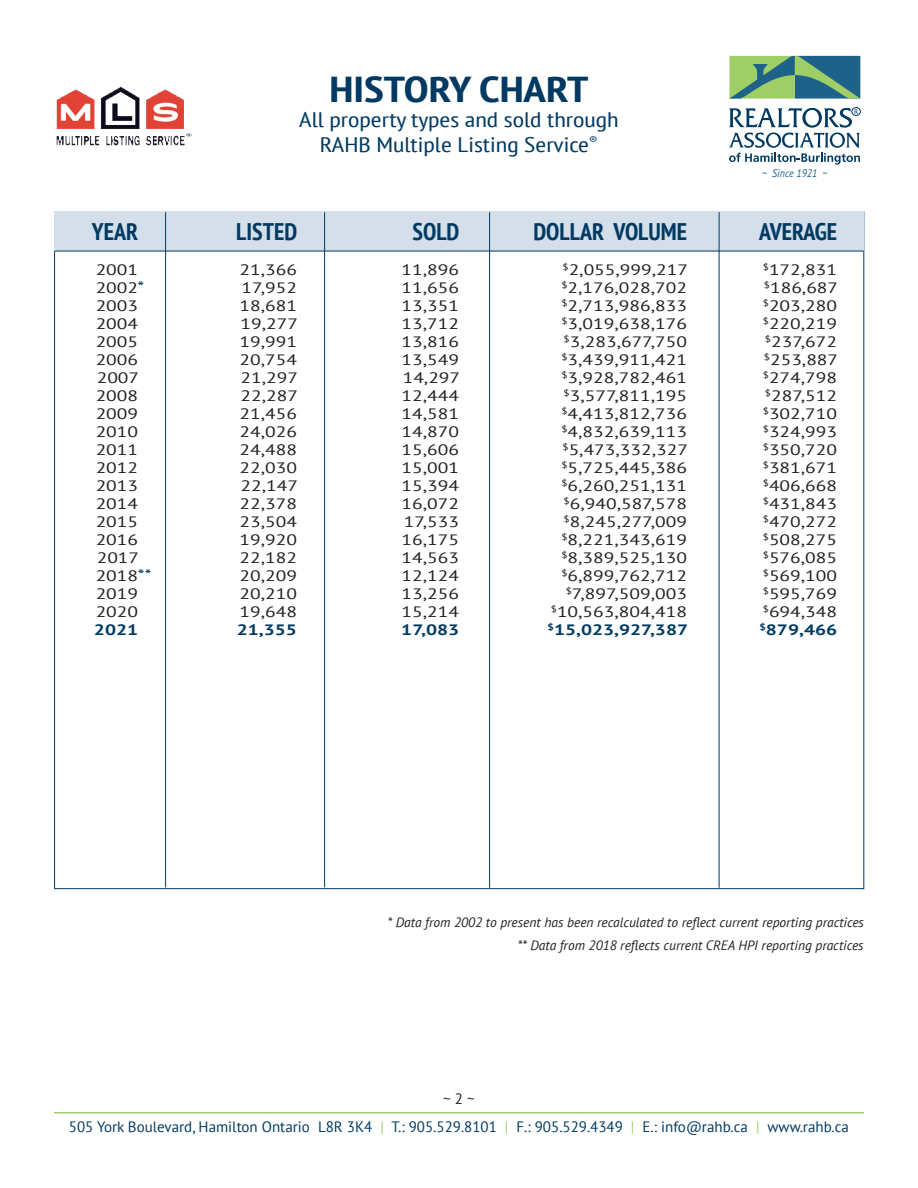
<style>
.page{position:relative;width:918px;height:1188px;background:#fff}
.page>*{position:absolute;margin:0;border:0;box-sizing:border-box;transform-origin:0 0}
.t1{font:700 condensed 36px "PT Sans";color:#003a62;scale:1.25 1}
.t2{font:700 condensed 24px "PT Sans";color:#003a62}
.t3{font:condensed 21px "PT Sans";color:#003a62;scale:1.25 1}
.t4{font:15px "PT Sans";color:#231f20;scale:1.3 1}
.t5{font:15px "PT Sans";color:#003a62}
.t6{font:700 15px "PT Sans";color:#003a62;scale:1.3 1}
.t7{font:15px "PT Sans";color:#231f20}
.t8{font:italic 13.5px "PT Sans";color:#231f20}
.t9{font:italic 11.1px "PT Sans";color:#1e628a;scale:.9 1}
.s1{color:#003a62}
.s2{color:#9fce66}
</style>
<div class="page">
<svg style="left:729px;top:56px;width:131px;height:43px;background:#5e977a"></svg>
<svg style="left:729px;top:108px;width:131px;height:57px"></svg>
<img style="left:56px;top:86px;width:136px;height:60px">
<hr style="left:54px;top:1112px;width:810px;height:2px;background:#9fce66">
<div style="left:55px;top:212px;width:809px;height:39px;background:#d4dfea"></div>
<hr style="left:719px;top:212px;width:1px;height:676px;background:#003a62">
<hr style="left:489px;top:212px;width:1px;height:676px;background:#003a62">
<hr style="left:324px;top:212px;width:1px;height:675px;background:#003a62">
<hr style="left:165px;top:212px;width:1px;height:675px;background:#003a62">
<hr style="left:55px;top:251px;width:809px;height:1px;background:#003a62">
<p class="t1" style="left:329px;top:65px;width:209px">HISTORY CHART</p>
<p class="t3" style="left:299px;top:106px;width:257px">All property types and sold through</p>
<p class="t3" style="left:320px;top:131px;width:224px">RAHB Multiple Listing Service<sup>®</sup></p>
<p class="t9" style="left:762px;top:166px;width:74px">~ Since 1921 ~</p>
<p class="t2" style="left:92px;top:215px;width:48px">YEAR</p>
<p class="t2" style="left:236px;top:215px;width:62px">LISTED</p>
<p class="t2" style="left:413px;top:215px;width:48px">SOLD</p>
<p class="t2" style="left:533px;top:215px;width:155px">DOLLAR VOLUME</p>
<p class="t2" style="left:759px;top:216px;width:80px">AVERAGE</p>
<p class="t4" style="left:96px;top:260px;width:34px">2001</p>
<p class="t4" style="left:96px;top:296px;width:34px">2003</p>
<p class="t4" style="left:96px;top:314px;width:34px">2004</p>
<p class="t4" style="left:96px;top:332px;width:34px">2005</p>
<p class="t4" style="left:96px;top:350px;width:34px">2006</p>
<p class="t4" style="left:97px;top:368px;width:34px">2007</p>
<p class="t4" style="left:96px;top:386px;width:34px">2008</p>
<p class="t4" style="left:96px;top:404px;width:34px">2009</p>
<p class="t4" style="left:96px;top:422px;width:34px">2010</p>
<p class="t4" style="left:96px;top:440px;width:34px">2011</p>
<p class="t4" style="left:96px;top:458px;width:34px">2012</p>
<p class="t4" style="left:96px;top:476px;width:34px">2013</p>
<p class="t4" style="left:96px;top:494px;width:34px">2014</p>
<p class="t4" style="left:96px;top:512px;width:34px">2015</p>
<p class="t4" style="left:96px;top:530px;width:34px">2016</p>
<p class="t4" style="left:97px;top:548px;width:34px">2017</p>
<p class="t4" style="left:96px;top:566px;width:45px">2018<span class="s1">**</span></p>
<p class="t4" style="left:96px;top:584px;width:34px">2019</p>
<p class="t4" style="left:96px;top:602px;width:34px">2020</p>
<p class="t6" style="left:94px;top:620px;width:36px">2021</p>
<p class="t4" style="left:96px;top:278px;width:39px">2002<span class="s1">*</span></p>
<p class="t4" style="left:239px;top:260px;width:46px">21,366</p>
<p class="t4" style="left:242px;top:278px;width:44px">17,952</p>
<p class="t4" style="left:239px;top:296px;width:46px">18,681</p>
<p class="t4" style="left:241px;top:314px;width:46px">19,277</p>
<p class="t4" style="left:239px;top:332px;width:46px">19,991</p>
<p class="t4" style="left:239px;top:350px;width:46px">20,754</p>
<p class="t4" style="left:241px;top:368px;width:46px">21,297</p>
<p class="t4" style="left:241px;top:386px;width:46px">22,287</p>
<p class="t4" style="left:239px;top:404px;width:46px">21,456</p>
<p class="t4" style="left:239px;top:422px;width:46px">24,026</p>
<p class="t4" style="left:239px;top:440px;width:46px">24,488</p>
<p class="t4" style="left:239px;top:458px;width:46px">22,030</p>
<p class="t4" style="left:241px;top:476px;width:46px">22,147</p>
<p class="t4" style="left:239px;top:494px;width:46px">22,378</p>
<p class="t4" style="left:239px;top:512px;width:46px">23,504</p>
<p class="t4" style="left:239px;top:530px;width:46px">19,920</p>
<p class="t4" style="left:239px;top:548px;width:46px">22,182</p>
<p class="t4" style="left:239px;top:566px;width:46px">20,209</p>
<p class="t4" style="left:239px;top:584px;width:46px">20,210</p>
<p class="t4" style="left:239px;top:602px;width:46px">19,648</p>
<p class="t6" style="left:237px;top:619px;width:48px">21,355</p>
<p class="t4" style="left:402px;top:260px;width:46px">11,896</p>
<p class="t4" style="left:402px;top:278px;width:46px">11,656</p>
<p class="t4" style="left:402px;top:296px;width:46px">13,351</p>
<p class="t4" style="left:402px;top:314px;width:46px">13,712</p>
<p class="t4" style="left:402px;top:332px;width:46px">13,816</p>
<p class="t4" style="left:402px;top:350px;width:46px">13,549</p>
<p class="t4" style="left:403px;top:368px;width:46px">14,297</p>
<p class="t4" style="left:402px;top:386px;width:46px">12,444</p>
<p class="t4" style="left:402px;top:404px;width:46px">14,581</p>
<p class="t4" style="left:402px;top:422px;width:46px">14,870</p>
<p class="t4" style="left:402px;top:440px;width:46px">15,606</p>
<p class="t4" style="left:402px;top:458px;width:46px">15,001</p>
<p class="t4" style="left:402px;top:476px;width:46px">15,394</p>
<p class="t4" style="left:402px;top:494px;width:46px">16,072</p>
<p class="t4" style="left:404px;top:512px;width:44px">17,533</p>
<p class="t4" style="left:402px;top:530px;width:46px">16,175</p>
<p class="t4" style="left:402px;top:548px;width:46px">14,563</p>
<p class="t4" style="left:402px;top:566px;width:46px">12,124</p>
<p class="t4" style="left:402px;top:584px;width:46px">13,256</p>
<p class="t4" style="left:402px;top:602px;width:46px">15,214</p>
<p class="t6" style="left:401px;top:619px;width:46px">17,083</p>
<p class="t4" style="left:562px;top:260px;width:98px"><sup>$</sup>2,055,999,217</p>
<p class="t4" style="left:561px;top:278px;width:98px"><sup>$</sup>2,176,028,702</p>
<p class="t4" style="left:561px;top:296px;width:98px"><sup>$</sup>2,713,986,833</p>
<p class="t4" style="left:561px;top:314px;width:98px"><sup>$</sup>3,019,638,176</p>
<p class="t4" style="left:564px;top:332px;width:96px"><sup>$</sup>3,283,677,750</p>
<p class="t4" style="left:561px;top:350px;width:98px"><sup>$</sup>3,439,911,421</p>
<p class="t4" style="left:561px;top:368px;width:98px"><sup>$</sup>3,928,782,461</p>
<p class="t4" style="left:564px;top:386px;width:96px"><sup>$</sup>3,577,811,195</p>
<p class="t4" style="left:561px;top:404px;width:98px"><sup>$</sup>4,413,812,736</p>
<p class="t4" style="left:561px;top:422px;width:98px"><sup>$</sup>4,832,639,113</p>
<p class="t4" style="left:562px;top:440px;width:98px"><sup>$</sup>5,473,332,327</p>
<p class="t4" style="left:561px;top:458px;width:98px"><sup>$</sup>5,725,445,386</p>
<p class="t4" style="left:561px;top:476px;width:98px"><sup>$</sup>6,260,251,131</p>
<p class="t4" style="left:564px;top:494px;width:96px"><sup>$</sup>6,940,587,578</p>
<p class="t4" style="left:564px;top:512px;width:96px"><sup>$</sup>8,245,277,009</p>
<p class="t4" style="left:561px;top:530px;width:98px"><sup>$</sup>8,221,343,619</p>
<p class="t4" style="left:561px;top:548px;width:98px"><sup>$</sup>8,389,525,130</p>
<p class="t4" style="left:561px;top:566px;width:98px"><sup>$</sup>6,899,762,712</p>
<p class="t4" style="left:566px;top:584px;width:95px"><sup>$</sup>7,897,509,003</p>
<p class="t4" style="left:551px;top:602px;width:106px"><sup>$</sup>10,563,804,418</p>
<p class="t6" style="left:548px;top:619px;width:110px"><sup>$</sup>15,023,927,387</p>
<p class="t4" style="left:763px;top:260px;width:59px"><sup>$</sup>172,831</p>
<p class="t4" style="left:764px;top:278px;width:59px"><sup>$</sup>186,687</p>
<p class="t4" style="left:763px;top:296px;width:59px"><sup>$</sup>203,280</p>
<p class="t4" style="left:763px;top:314px;width:59px"><sup>$</sup>220,219</p>
<p class="t4" style="left:765px;top:332px;width:57px"><sup>$</sup>237,672</p>
<p class="t4" style="left:764px;top:350px;width:59px"><sup>$</sup>253,887</p>
<p class="t4" style="left:763px;top:368px;width:59px"><sup>$</sup>274,798</p>
<p class="t4" style="left:765px;top:386px;width:57px"><sup>$</sup>287,512</p>
<p class="t4" style="left:763px;top:404px;width:59px"><sup>$</sup>302,710</p>
<p class="t4" style="left:763px;top:422px;width:59px"><sup>$</sup>324,993</p>
<p class="t4" style="left:763px;top:440px;width:59px"><sup>$</sup>350,720</p>
<p class="t4" style="left:763px;top:458px;width:59px"><sup>$</sup>381,671</p>
<p class="t4" style="left:763px;top:476px;width:59px"><sup>$</sup>406,668</p>
<p class="t4" style="left:763px;top:494px;width:59px"><sup>$</sup>431,843</p>
<p class="t4" style="left:763px;top:512px;width:59px"><sup>$</sup>470,272</p>
<p class="t4" style="left:763px;top:530px;width:59px"><sup>$</sup>508,275</p>
<p class="t4" style="left:763px;top:548px;width:59px"><sup>$</sup>576,085</p>
<p class="t4" style="left:763px;top:566px;width:59px"><sup>$</sup>569,100</p>
<p class="t4" style="left:763px;top:584px;width:59px"><sup>$</sup>595,769</p>
<p class="t4" style="left:763px;top:602px;width:59px"><sup>$</sup>694,348</p>
<p class="t6" style="left:759px;top:619px;width:61px"><sup>$</sup>879,466</p>
<p class="t8" style="left:388px;top:914px;width:478px">* Data from 2002 to present has been recalculated to reflect current reporting practices</p>
<p class="t8" style="left:518px;top:936px;width:347px">** Data from 2018 reflects current CREA HPI reporting practices</p>
<p class="t7" style="left:443px;top:1089px;width:33px">~ 2 ~</p>
<p class="t5" style="left:69px;top:1117px;width:782px">505 York Boulevard, Hamilton Ontario L8R 3K4 <span class="s2">|</span> T.: 905.529.8101 <span class="s2">|</span> F.: 905.529.4349 <span class="s2">|</span> E.: info@rahb.ca <span class="s2">|</span> www.rahb.ca</p>
</div>
